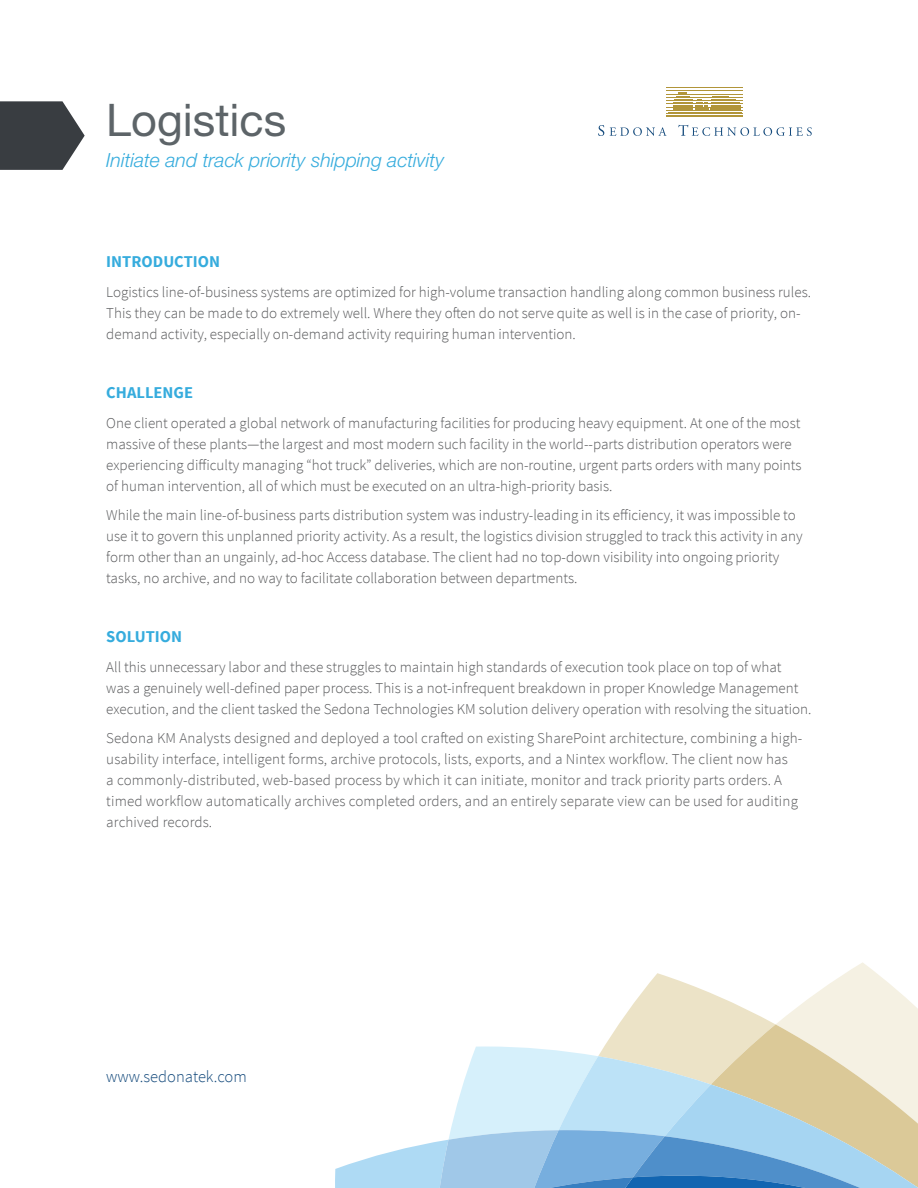
<style>
.page{position:relative;width:918px;height:1188px;background:#fff}
.page>*{position:absolute;margin:0;border:0;box-sizing:border-box;transform-origin:0 0}
.t1{font:45px "Helvetica Neue LT Std";color:#5d6468}
.t2{font:italic 300 19.5px "Helvetica Neue LT Std";color:#36acdd}
.t3{font:700 16.5px "Source Sans Pro";color:#36acdd}
.t4{font:300 16.5px "Source Sans Pro";color:#144a7c}
.t5{font:300 15px/21px "Source Sans Pro";color:#57585a}
</style>
<div class="page">
<svg style="left:0;top:101px;width:85px;height:69px;background:#54585b"></svg>
<svg style="left:335px;top:962px;width:583px;height:226px"></svg>
<svg style="left:598px;top:125px;width:6px;height:11px"></svg>
<svg style="left:610px;top:127px;width:57px;height:9px"></svg>
<svg style="left:678px;top:125px;width:134px;height:11px"></svg>
<hr style="left:711px;top:99px;width:24px;height:2px;background:#b19539">
<hr style="left:673px;top:102px;width:20px;height:2px;background:#b19539">
<hr style="left:711px;top:102px;width:28px;height:2px;background:#b19539">
<hr style="left:711px;top:105px;width:29px;height:2px;background:#b19539">
<hr style="left:673px;top:108px;width:20px;height:2px;background:#b19539">
<svg style="left:674px;top:92px;width:55px;height:18px"></svg>
<hr style="left:710px;top:108px;width:31px;height:2px;background:#b19539">
<hr style="left:668px;top:112px;width:74px;height:2px;background:#b19539">
<hr style="left:667px;top:115px;width:76px;height:2px;background:#b19539">
<hr style="left:667px;top:94px;width:76px;height:1px;background:#b19539">
<hr style="left:667px;top:91px;width:76px;height:1px;background:#b19539">
<hr style="left:667px;top:87px;width:76px;height:1px;background:#b19539">
<hr style="left:667px;top:97px;width:76px;height:1px;background:#b19539">
<hr style="left:667px;top:101px;width:76px;height:1px;background:#b19539">
<hr style="left:667px;top:104px;width:76px;height:1px;background:#b19539">
<hr style="left:667px;top:107px;width:76px;height:1px;background:#b19539">
<hr style="left:667px;top:110px;width:76px;height:1px;background:#b19539">
<hr style="left:667px;top:113px;width:76px;height:1px;background:#b19539">
<p class="t1" style="left:106px;top:93px;width:182px">Logistics</p>
<p class="t2" style="left:106px;top:149px;width:340px">Initiate and track priority shipping activity</p>
<p class="t3" style="left:106px;top:251px;width:115px">INTRODUCTION</p>
<p class="t5" style="left:106px;top:282px;width:706px">Logistics line-of-business systems are optimized for high-volume transaction handling along common business rules.<br>This they can be made to do extremely well. Where they often do not serve quite as well is in the case of priority, on&shy;demand activity, especially on-demand activity requiring human intervention.</p>
<p class="t3" style="left:106px;top:382px;width:88px">CHALLENGE</p>
<p class="t5" style="left:106px;top:412px;width:697px">One client operated a global network of manufacturing facilities for producing heavy equipment. At one of the most massive of these plants—the largest and most modern such facility in the world--parts distribution operators were experiencing difficulty managing “hot truck” deliveries, which are non-routine, urgent parts orders with many points of human intervention, all of which must be executed on an ultra-high-priority basis.</p>
<p class="t5" style="left:106px;top:505px;width:698px">While the main line-of-business parts distribution system was industry-leading in its efficiency, it was impossible to use it to govern this unplanned priority activity. As a result, the logistics division struggled to track this activity in any form other than an ungainly, ad-hoc Access database. The client had no top-down visibility into ongoing priority tasks, no archive, and no way to facilitate collaboration between departments.</p>
<p class="t3" style="left:106px;top:626px;width:77px">SOLUTION</p>
<p class="t5" style="left:106px;top:656px;width:707px">All this unnecessary labor and these struggles to maintain high standards of execution took place on top of what<br>was a genuinely well-defined paper process. This is a not-infrequent breakdown in proper Knowledge Management execution, and the client tasked the Sedona Technologies KM solution delivery operation with resolving the situation.</p>
<p class="t5" style="left:106px;top:728px;width:698px">Sedona KM Analysts designed and deployed a tool crafted on existing SharePoint architecture, combining a high&shy;usability interface, intelligent forms, archive protocols, lists, exports, and a Nintex workflow. The client now has<br>a commonly-distributed, web-based process by which it can initiate, monitor and track priority parts orders. A timed workflow automatically archives completed orders, and an entirely separate view can be used for auditing archived records.</p>
<p class="t4" style="left:106px;top:1066px;width:142px">www.sedonatek.com</p>
</div>
